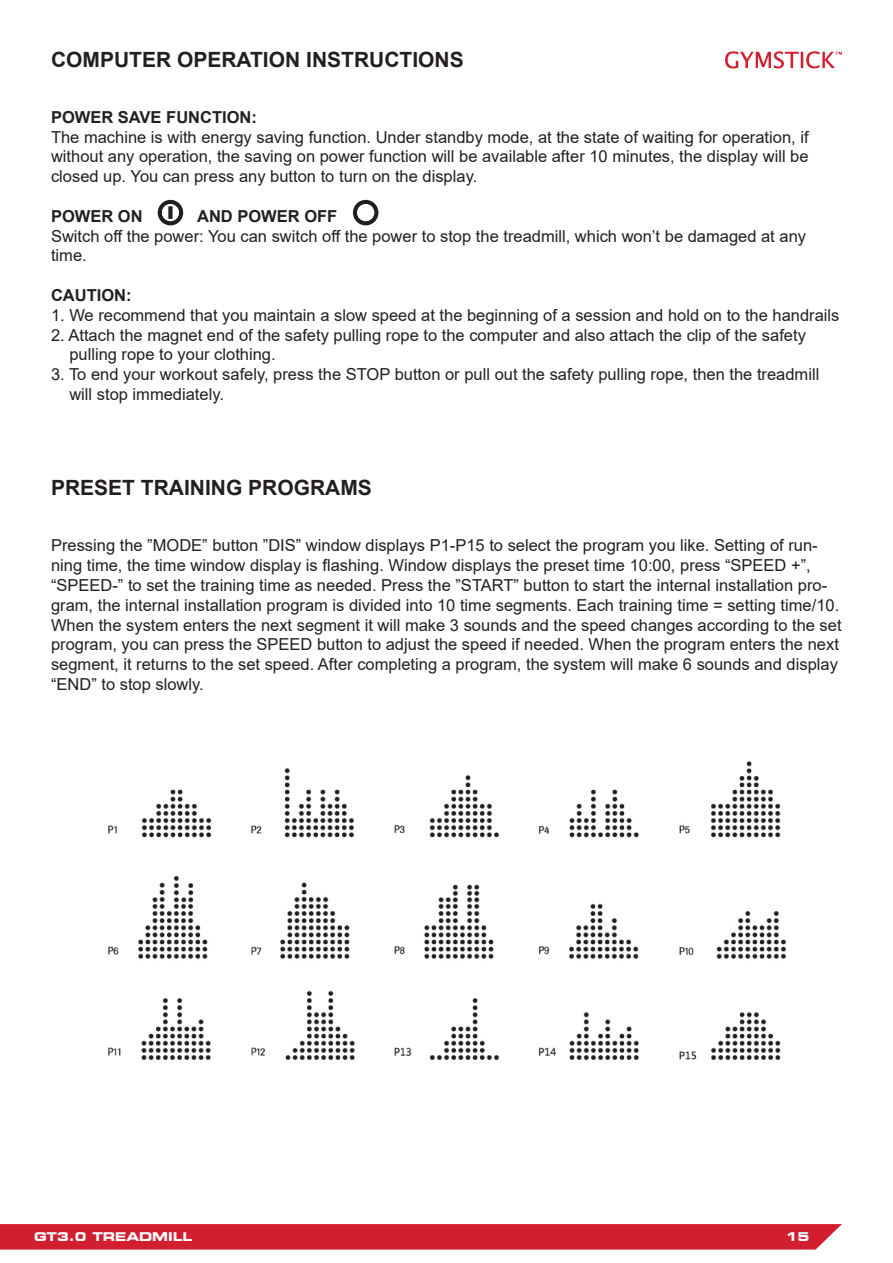
<style>
.page{position:relative;width:893px;height:1263px;background:#fff}
.page>*{position:absolute;margin:0;border:0;box-sizing:border-box;transform-origin:0 0}
.t1{font:700 21px "Arial";color:#231f20}
.t2{font:16.5px/19.8px "Arial";color:#231f20}
.t3{font:700 16.5px "Arial";color:#231f20}
.t4{font:700 expanded 12px "Square 721 BT";color:#fff}
</style>
<div class="page">
<div style="left:0;top:1224px;width:842px;height:25px;background:#d21f2f"></div>
<svg style="left:725px;top:51px;width:117px;height:17px"></svg>
<svg style="left:353px;top:200px;width:25px;height:25px"></svg>
<svg style="left:158px;top:200px;width:25px;height:25px"></svg>
<img style="left:109px;top:761px;width:676px;height:299px">
<p class="t1" style="left:51px;top:44px;width:414px">COMPUTER OPERATION INSTRUCTIONS</p>
<p class="t3" style="left:51px;top:105px;width:207px">POWER SAVE FUNCTION:</p>
<p class="t2" style="left:51px;top:127px;width:759px;text-align:justify">The machine is with energy saving function. Under standby mode, at the state of waiting for operation, if without any operation, the saving on power function will be available after 10 minutes, the display will be closed up. You can press any button to turn on the display.</p>
<p class="t3" style="left:51px;top:204px;width:93px">POWER ON</p>
<p class="t3" style="left:197px;top:204px;width:142px">AND POWER OFF</p>
<p class="t2" style="left:51px;top:226px;width:757px">Switch off the power: You can switch off the power to stop the treadmill, which won’t be damaged at any time.</p>
<p class="t3" style="left:51px;top:284px;width:82px">CAUTION:</p>
<p class="t2" style="left:51px;top:305px;width:790px">1. We recommend that you maintain a slow speed at the beginning of a session and hold on to the handrails</p>
<p class="t2" style="left:69px;top:325px;width:738px;text-indent:-18px">2. Attach the magnet end of the safety pulling rope to the computer and also attach the clip of the safety pulling rope to your clothing.</p>
<p class="t2" style="left:69px;top:364px;width:751px;text-indent:-18px">3. To end your workout safely, press the STOP button or pull out the safety pulling rope, then the treadmill will stop immediately.</p>
<p class="t1" style="left:51px;top:473px;width:322px">PRESET TRAINING PROGRAMS</p>
<p class="t2" style="left:51px;top:536px;width:792px">Pressing the ”MODE” button ”DIS” window displays P1-P15 to select the program you like. Setting of run&shy;ning time, the time window display is flashing. Window displays the preset time 10:00, press “SPEED +”, “SPEED-” to set the training time as needed. Press the ”START” button to start the internal installation pro&shy;gram, the internal installation program is divided into 10 time segments. Each training time = setting time/10.<br>When the system enters the next segment it will make 3 sounds and the speed changes according to the set program, you can press the SPEED button to adjust the speed if needed. When the program enters the next segment, it returns to the set speed. After completing a program, the system will make 6 sounds and display “END” to stop slowly.</p>
<p class="t4" style="left:34px;top:1230px;width:160px">GT3.0 TREADMILL</p>
<p class="t4" style="left:786px;top:1230px;width:25px">15</p>
</div>
